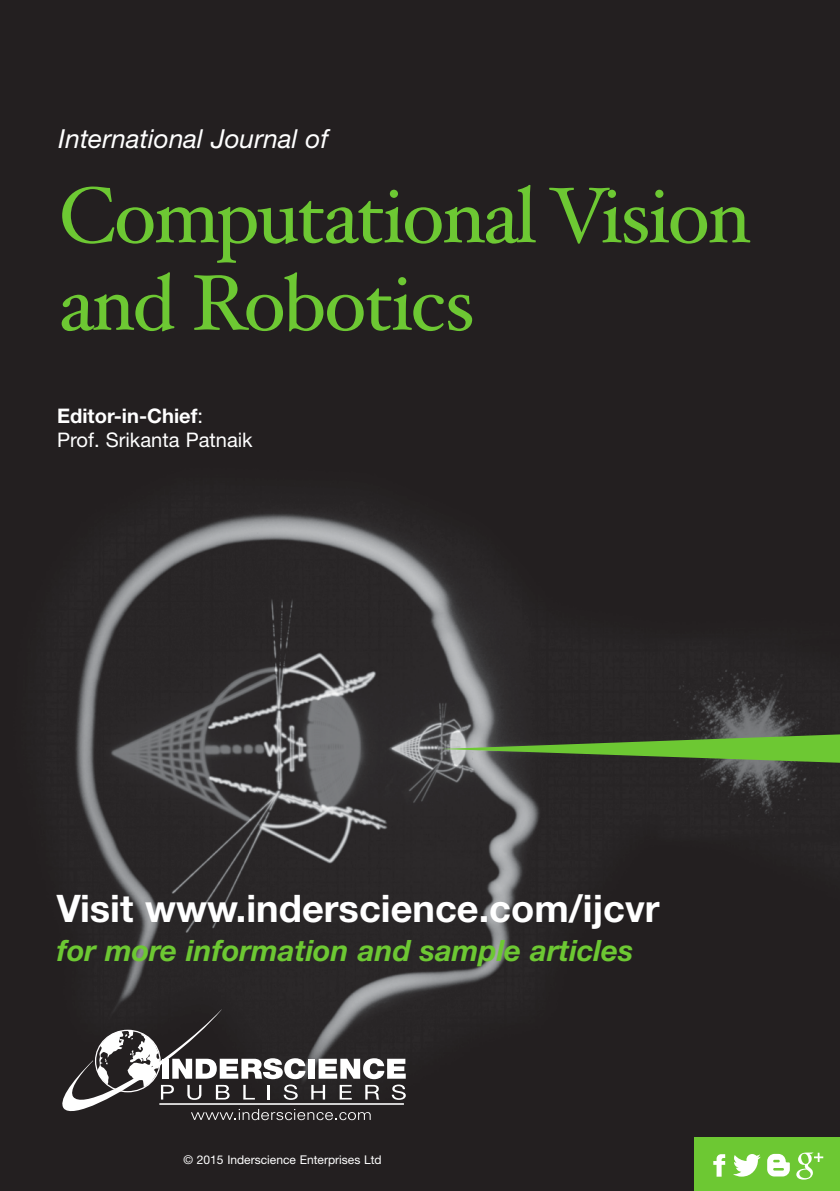
<style>
.page{position:relative;width:840px;height:1191px;background:#fff}
.page>*{position:absolute;margin:0;border:0;box-sizing:border-box;transform-origin:0 0}
.t1{font:78.6px/87.4px "Hoefler Text";letter-spacing:-.03em;color:#6dc833}
.t2{font:700 38px "Helvetica Neue";color:#fff}
.t3{font:italic 700 29.4px "Helvetica Neue";color:#6dc833}
.t4{font:italic 26.2px "Helvetica Neue";color:#fff}
.t5{font:20px/24.4px "Helvetica Neue";color:#fff}
.t6{font:12px "Helvetica Neue";color:#fff}
.s1{font-weight:700}
</style>
<div class="page">
<img style="left:0;top:0;width:839px;height:1191px">
<svg style="left:440px;top:733px;width:399px;height:30px;background:#5b8540"></svg>
<svg style="left:62px;top:1009px;width:343px;height:111px;background:#504e4e"></svg>
<div style="left:694px;top:1137px;width:145px;height:54px;background:#6dc833"></div>
<svg style="left:713px;top:1154px;width:11px;height:22px"></svg>
<svg style="left:733px;top:1154px;width:27px;height:22px"></svg>
<svg style="left:767px;top:1153px;width:22px;height:23px"></svg>
<svg style="left:796px;top:1152px;width:26px;height:27px"></svg>
<h3 class="t4" style="left:59px;top:129px;width:271px">International Journal of</h3>
<h1 class="t1" style="left:59px;top:171px;width:693px">Computational Vision and Robotics</h1>
<p class="t5" style="left:57px;top:405px;width:197px"><span class="s1">Editor-in-Chief</span>:<br>Prof. Srikanta Patnaik</p>
<h2 class="t2" style="left:57px;top:894px;width:604px">Visit www.inderscience.com/ijcvr</h2>
<h3 class="t3" style="left:57px;top:940px;width:577px">for more information and sample articles</h3>
<p class="t6" style="left:183px;top:1155px;width:199px">© 2015 Inderscience Enterprises Ltd</p>
</div>
